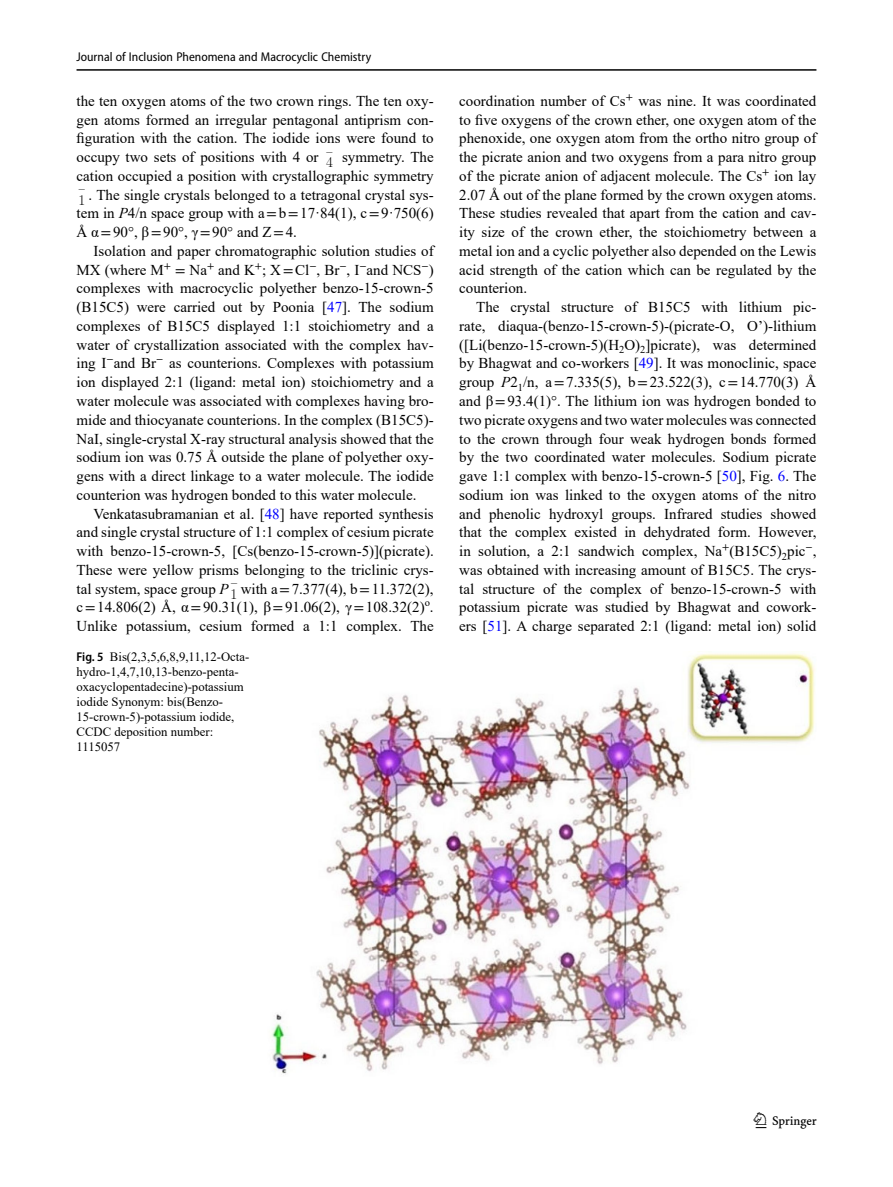
<style>
.page{position:relative;width:893px;height:1187px;background:#fff}
.page>*{position:absolute;margin:0;border:0;box-sizing:border-box;transform-origin:0 0}
.t1{font:22.5px "Springnew";color:#000}
.Body_Text_Indent{font:15px/18.8px "Times New Roman";color:#000;text-align:justify}
.t2{font:14.85px "CMR17";color:#000}
.Figure_Caption_Side{font:12.75px/15px "Times New Roman";color:#000}
.t3{font:semi-condensed 12.75px "Myriad Pro";color:#000}
.t4{font:10.35px "CMSY10";color:#000}
.s1{font-style:italic}
.s2{font-family:"STIX"}
.s3{color:#00f}
.s4{font-family:"Myriad Pro";font-weight:600;font-stretch:semi-condensed}
</style>
<div class="page">
<hr style="left:77px;top:69px;width:739px;height:2px;background:#000">
<img style="left:271px;top:653px;width:544px;height:421px">
<p class="t3" style="left:77px;top:49px;width:296px">Journal of Inclusion Phenomena and Macrocyclic Chemistry</p>
<p class="Body_Text_Indent" style="left:77px;top:91px;width:359px">the ten oxygen atoms of the two crown rings. The ten oxy&shy;gen atoms formed an irregular pentagonal antiprism con&shy;figuration with the cation. The iodide ions were found to occupy two sets of positions with 4 or</p>
<p class="Body_Text_Indent" style="left:77px;top:147px;width:359px;text-align:right">symmetry. The<br>cation occupied a position with crystallographic symmetry</p>
<p class="t4" style="left:78px;top:182px;width:10px">−</p>
<p class="t2" style="left:78px;top:190px;width:8px">1</p>
<p class="t4" style="left:326px;top:145px;width:10px">−</p>
<p class="t2" style="left:326px;top:153px;width:8px">4</p>
<p class="Body_Text_Indent" style="left:77px;top:185px;width:359px;text-indent:12px">. The single crystals belonged to a tetragonal crystal sys&shy;tem in <span class="s1">P</span>4/n space group with a<span class="s2">=</span>b<span class="s2">=</span>17·84(1), c<span class="s2">=</span>9·750(6)<br>Å α<span class="s2">=</span>90°, β<span class="s2">=</span>90°, γ<span class="s2">=</span>90° and Z<span class="s2">=</span>4.</p>
<p class="Body_Text_Indent" style="left:77px;top:241px;width:359px;text-indent:17px">Isolation and paper chromatographic solution studies of MX (where M<sup>+</sup> <span class="s2">=</span> Na<sup>+</sup> and K<sup>+</sup>; X<span class="s2">=</span>Cl<sup>−</sup>, Br<sup>−</sup>, I<sup>−</sup>and NCS<sup>−</sup>) complexes with macrocyclic polyether benzo-15-crown-5 (B15C5) were carried out by Poonia [<span class="s3">47</span>]. The sodium complexes of B15C5 displayed 1:1 stoichiometry and a water of crystallization associated with the complex hav&shy;ing I<sup>−</sup>and Br<sup>−</sup> as counterions. Complexes with potassium ion displayed 2:1 (ligand: metal ion) stoichiometry and a water molecule was associated with complexes having bro&shy;mide and thiocyanate counterions. In the complex (B15C5)- NaI, single-crystal X-ray structural analysis showed that the sodium ion was 0.75 Å outside the plane of polyether oxy&shy;gens with a direct linkage to a water molecule. The iodide counterion was hydrogen bonded to this water molecule.</p>
<p class="Body_Text_Indent" style="left:77px;top:503px;width:359px;text-indent:17px">Venkatasubramanian et al. [<span class="s3">48</span>] have reported synthesis and single crystal structure of 1:1 complex of cesium picrate with benzo-15-crown-5, [Cs(benzo-15-crown-5)](picrate).<br>These were yellow prisms belonging to the triclinic crys&shy;tal system, space group <span class="s1">P</span></p>
<p class="Body_Text_Indent" style="left:77px;top:578px;width:359px;text-indent:164px">with a<span class="s2">=</span>7.377(4), b<span class="s2">=</span>11.372(2), c<span class="s2">=</span>14.806(2) Å, α<span class="s2">=</span>90.31(1), β<span class="s2">=</span>91.06(2), γ<span class="s2">=</span>108.32(2)<sup>o</sup>.<br>Unlike potassium, cesium formed a 1:1 complex. The</p>
<p class="Figure_Caption_Side" style="left:77px;top:648px;width:174px"><span class="s4">Fig. 5</span> Bis(2,3,5,6,8,9,11,12-Octa&shy;hydro-1,4,7,10,13-benzo-penta&shy;oxacyclopentadecine)-potassium iodide Synonym: bis(Benzo-<br>15-crown-5)-potassium iodide,<br>CCDC deposition number:<br>1115057</p>
<p class="t4" style="left:230px;top:576px;width:10px">−</p>
<p class="t2" style="left:231px;top:584px;width:8px">1</p>
<p class="Body_Text_Indent" style="left:459px;top:91px;width:359px">coordination number of Cs<sup>+</sup> was nine. It was coordinated to five oxygens of the crown ether, one oxygen atom of the phenoxide, one oxygen atom from the ortho nitro group of the picrate anion and two oxygens from a para nitro group of the picrate anion of adjacent molecule. The Cs<sup>+</sup> ion lay 2.07 Å out of the plane formed by the crown oxygen atoms.<br>These studies revealed that apart from the cation and cav&shy;ity size of the crown ether, the stoichiometry between a metal ion and a cyclic polyether also depended on the Lewis acid strength of the cation which can be regulated by the counterion.</p>
<p class="Body_Text_Indent" style="left:459px;top:297px;width:359px;text-indent:17px">The crystal structure of B15C5 with lithium pic&shy;rate, diaqua-(benzo-15-crown-5)-(picrate-O, O’)-lithium ([Li(benzo-15-crown-5)(H<sub>2</sub>O)<sub>2</sub>]picrate), was determined by Bhagwat and co-workers [<span class="s3">49</span>]. It was monoclinic, space group <span class="s1">P</span>2<sub>1</sub>/n, a<span class="s2">=</span>7.335(5), b<span class="s2">=</span>23.522(3), c<span class="s2">=</span>14.770(3) Å and β<span class="s2">=</span>93.4(1)°. The lithium ion was hydrogen bonded to two picrate oxygens and two water molecules was connected to the crown through four weak hydrogen bonds formed by the two coordinated water molecules. Sodium picrate gave 1:1 complex with benzo-15-crown-5 [<span class="s3">50</span>], Fig. <span class="s3">6</span>. The sodium ion was linked to the oxygen atoms of the nitro and phenolic hydroxyl groups. Infrared studies showed that the complex existed in dehydrated form. However, in solution, a 2:1 sandwich complex, Na<sup>+</sup>(B15C5)<sub>2</sub>pic<sup>−</sup>, was obtained with increasing amount of B15C5. The crys&shy;tal structure of the complex of benzo-15-crown-5 with potassium picrate was studied by Bhagwat and cowork&shy;ers [<span class="s3">51</span>]. A charge separated 2:1 (ligand: metal ion) solid</p>
<h1 class="t1" style="left:756px;top:1107px;width:63px">1 3</h1>
</div>
